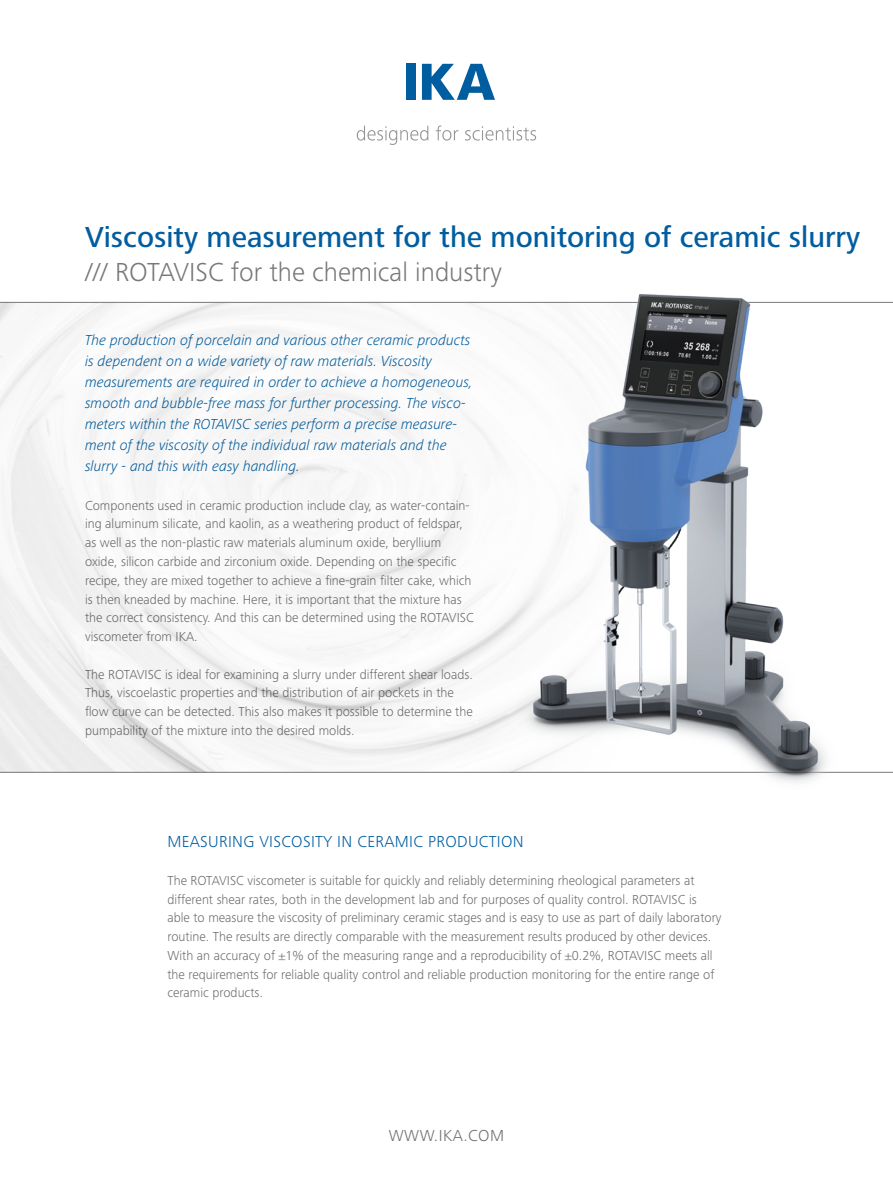
<style>
.page{position:relative;width:893px;height:1191px;background:#fff}
.page>*{position:absolute;margin:0;border:0;box-sizing:border-box;transform-origin:0 0}
.headline{font:500 30px "Frutiger Next IKA";color:#005da0}
.headline-2{font:300 27px "Frutiger Next IKA";color:#76787b}
.subhead{font:300 16.5px "Frutiger Next IKA";letter-spacing:.02em;color:#005da0}
.URL{font:300 16.5px "Frutiger Next IKA";letter-spacing:.03em;color:#6c6d70}
.t1{font:italic 300 15px/21px "Frutiger Next IKA";color:#005da0}
.t2{font:300 13.5px/18.8px "Frutiger Next IKA";color:#6c6d70}
</style>
<div class="page">
<svg style="left:0;top:302px;width:415px;height:470px"></svg>
<div style="left:406px;top:64px;width:9px;height:36px;background:#005da0"></div>
<svg style="left:422px;top:64px;width:73px;height:36px"></svg>
<svg style="left:357px;top:126px;width:71px;height:19px"></svg>
<svg style="left:436px;top:125px;width:22px;height:16px"></svg>
<svg style="left:465px;top:126px;width:71px;height:15px"></svg>
<img style="left:415px;top:294px;width:478px;height:489px">
<p class="headline" style="left:85px;top:220px;width:777px">Viscosity measurement for the monitoring of ceramic slurry</p>
<p class="headline-2" style="left:85px;top:257px;width:418px">/// ROTAVISC for the chemical industry</p>
<p class="t1" style="left:85px;top:330px;width:389px">The production of porcelain and various other ceramic products is dependent on a wide variety of raw materials. Viscosity measurements are required in order to achieve a homogeneous, smooth and bubble-free mass for further processing. The visco&shy;meters within the ROTAVISC series perform a precise measure&shy;ment of the viscosity of the individual raw materials and the slurry - and this with easy handling.</p>
<p class="t2" style="left:85px;top:496px;width:390px">Components used in ceramic production include clay, as water-contain&shy;ing aluminum silicate, and kaolin, as a weathering product of feldspar, as well as the non-plastic raw materials aluminum oxide, beryllium oxide, silicon carbide and zirconium oxide. Depending on the specific recipe, they are mixed together to achieve a fine-grain filter cake, which is then kneaded by machine. Here, it is important that the mixture has the correct consistency. And this can be determined using the ROTAVISC viscometer from IKA.</p>
<p class="t2" style="left:85px;top:664px;width:389px">The ROTAVISC is ideal for examining a slurry under different shear loads.<br>Thus, viscoelastic properties and the distribution of air pockets in the flow curve can be detected. This also makes it possible to determine the pumpability of the mixture into the desired molds.</p>
<p class="subhead" style="left:167px;top:832px;width:358px">MEASURING VISCOSITY IN CERAMIC PRODUCTION</p>
<p class="t2" style="left:167px;top:871px;width:555px">The ROTAVISC viscometer is suitable for quickly and reliably determining rheological parameters at different shear rates, both in the development lab and for purposes of quality control. ROTAVISC is able to measure the viscosity of preliminary ceramic stages and is easy to use as part of daily laboratory routine. The results are directly comparable with the measurement results produced by other devices.<br>With an accuracy of ±1% of the measuring range and a reproducibility of ±0.2%, ROTAVISC meets all the requirements for reliable quality control and reliable production monitoring for the entire range of ceramic products.</p>
<p class="URL" style="left:389px;top:1125px;width:117px">WWW.IKA.COM</p>
</div>
